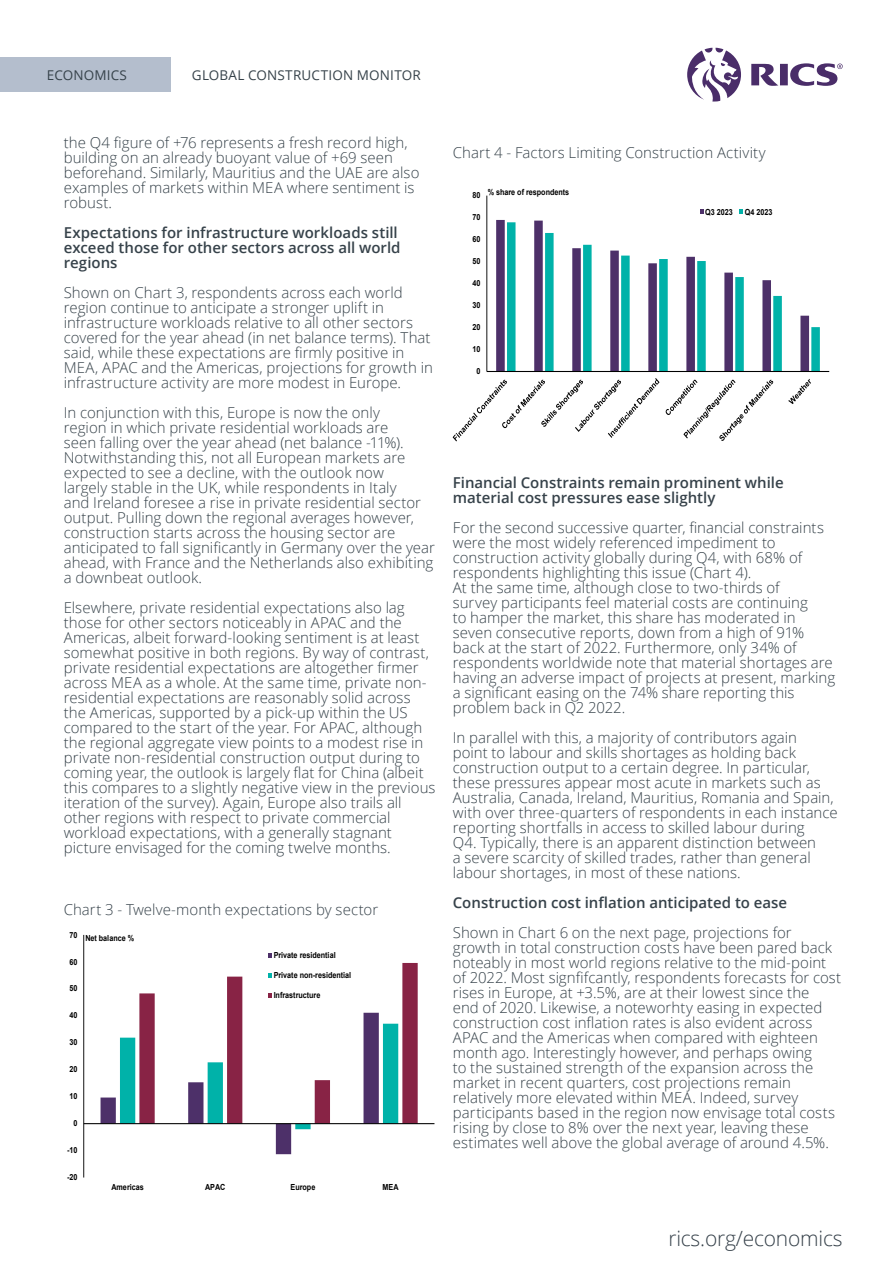
<style>
.page{position:relative;width:893px;height:1263px;background:#fff}
.page>*{position:absolute;margin:0;border:0;box-sizing:border-box;transform-origin:0 0}
.t1{font:300 21px "Open Sans";letter-spacing:-.01em;color:#36414a}
.Paragraph_Style{font:300 15px/15px "Open Sans";color:#36424a}
.Paragraph_Style-2{font:600 15px/15px "Open Sans";color:#36424a}
.Chart_description_text{font:300 15px "Open Sans";letter-spacing:.005em;color:#36424a}
.t2{font:13.5px "Open Sans";letter-spacing:.015em;color:#36424a}
.t3{font:700 8.4px "Arial";color:#000;scale:.86 1}
</style>
<div class="page">
<div style="left:0;top:58px;width:171px;height:34px;background:#b4becd"></div>
<svg style="left:687px;top:48px;width:156px;height:54px"></svg>
<svg style="left:496px;top:220px;width:47px;height:151px;fill:#4d3069"></svg>
<svg style="left:507px;top:222px;width:313px;height:149px"></svg>
<hr style="left:487px;top:196px;width:1px;height:175px;background:#000">
<hr style="left:487px;top:371px;width:342px;height:1px;background:#000">
<svg style="left:453px;top:378px;width:206px;height:63px"></svg>
<svg style="left:666px;top:380px;width:107px;height:61px"></svg>
<svg style="left:788px;top:379px;width:23px;height:25px"></svg>
<svg style="left:700px;top:210px;width:4px;height:4px"></svg>
<svg style="left:739px;top:210px;width:4px;height:4px"></svg>
<hr style="left:83px;top:935px;width:1px;height:242px;background:#000">
<hr style="left:84px;top:1123px;width:350px;height:1px;background:#000">
<svg style="left:101px;top:954px;width:317px;height:200px"></svg>
<p class="t2" style="left:47px;top:66px;width:82px">ECONOMICS</p>
<p class="t2" style="left:192px;top:66px;width:230px">GLOBAL CONSTRUCTION MONITOR</p>
<p class="Paragraph_Style" style="left:64px;top:134px;width:357px">the Q4 figure of +76 represents a fresh record high, building on an already buoyant value of +69 seen beforehand. Similarly, Mauritius and the UAE are also examples of markets within MEA where sentiment is robust.</p>
<p class="Paragraph_Style-2" style="left:64px;top:224px;width:338px">Expectations for infrastructure workloads still exceed those for other sectors across all world regions</p>
<p class="Paragraph_Style" style="left:64px;top:284px;width:371px">Shown on Chart 3, respondents across each world region continue to anticipate a stronger uplift in infrastructure workloads relative to all other sectors covered for the year ahead (in net balance terms). That said, while these expectations are firmly positive in MEA, APAC and the Americas, projections for growth in infrastructure activity are more modest in Europe.</p>
<p class="Paragraph_Style" style="left:64px;top:404px;width:373px">In conjunction with this, Europe is now the only<br>region in which private residential workloads are<br>seen falling over the year ahead (net balance -11%).<br>Notwithstanding this, not all European markets are expected to see a decline, with the outlook now<br>largely stable in the UK, while respondents in Italy<br>and Ireland foresee a rise in private residential sector output. Pulling down the regional averages however, construction starts across the housing sector are anticipated to fall significantly in Germany over the year ahead, with France and the Netherlands also exhibiting a downbeat outlook.</p>
<p class="Paragraph_Style" style="left:64px;top:599px;width:373px">Elsewhere, private residential expectations also lag those for other sectors noticeably in APAC and the Americas, albeit forward-looking sentiment is at least somewhat positive in both regions. By way of contrast, private residential expectations are altogether firmer across MEA as a whole. At the same time, private non&shy;residential expectations are reasonably solid across the Americas, supported by a pick-up within the US compared to the start of the year. For APAC, although the regional aggregate view points to a modest rise in private non-residential construction output during to coming year, the outlook is largely flat for China (albeit this compares to a slightly negative view in the previous iteration of the survey). Again, Europe also trails all other regions with respect to private commercial workload expectations, with a generally stagnant picture envisaged for the coming twelve months.</p>
<p class="Chart_description_text" style="left:64px;top:899px;width:316px">Chart 3 - Twelve-month expectations by sector</p>
<p class="t3" style="left:70px;top:929px;width:11px">70</p>
<p class="t3" style="left:70px;top:956px;width:11px">60</p>
<p class="t3" style="left:70px;top:982px;width:11px">50</p>
<p class="t3" style="left:70px;top:1009px;width:11px">40</p>
<p class="t3" style="left:70px;top:1036px;width:11px">30</p>
<p class="t3" style="left:70px;top:1063px;width:11px">20</p>
<p class="t3" style="left:70px;top:1090px;width:11px">10</p>
<p class="t3" style="left:74px;top:1117px;width:6px">0</p>
<p class="t3" style="left:67px;top:1144px;width:14px">-10</p>
<p class="t3" style="left:67px;top:1171px;width:14px">-20</p>
<p class="t3" style="left:85px;top:932px;width:58px">Net balance %</p>
<p class="t3" style="left:274px;top:949px;width:74px">Private residential</p>
<p class="t3" style="left:274px;top:969px;width:92px">Private non-residential</p>
<p class="t3" style="left:274px;top:989px;width:56px">Infrastructure</p>
<p class="t3" style="left:111px;top:1181px;width:39px">Americas</p>
<p class="t3" style="left:205px;top:1181px;width:25px">APAC</p>
<p class="t3" style="left:291px;top:1181px;width:30px">Europe</p>
<p class="t3" style="left:383px;top:1181px;width:20px">MEA</p>
<p class="Chart_description_text" style="left:453px;top:142px;width:314px">Chart 4 - Factors Limiting Construction Activity</p>
<p class="t3" style="left:488px;top:186px;width:96px">% share of respondents</p>
<p class="t3" style="left:473px;top:189px;width:11px">80</p>
<p class="t3" style="left:473px;top:211px;width:11px">70</p>
<p class="t3" style="left:473px;top:233px;width:11px">60</p>
<p class="t3" style="left:473px;top:255px;width:11px">50</p>
<p class="t3" style="left:473px;top:277px;width:11px">40</p>
<p class="t3" style="left:473px;top:299px;width:11px">30</p>
<p class="t3" style="left:473px;top:321px;width:11px">20</p>
<p class="t3" style="left:473px;top:343px;width:11px">10</p>
<p class="t3" style="left:477px;top:365px;width:6px">0</p>
<p class="t3" style="left:705px;top:206px;width:34px">Q3 2023</p>
<p class="t3" style="left:745px;top:206px;width:34px">Q4 2023</p>
<p class="Paragraph_Style-2" style="left:453px;top:474px;width:332px">Financial Constraints remain prominent while material cost pressures ease slightly</p>
<p class="Paragraph_Style" style="left:453px;top:519px;width:373px">For the second successive quarter, financial constraints were the most widely referenced impediment to construction activity globally during Q4, with 68% of respondents highlighting this issue (Chart 4).</p>
<p class="Paragraph_Style" style="left:453px;top:579px;width:384px">At the same time, although close to two-thirds of<br>survey participants feel material costs are continuing<br>to hamper the market, this share has moderated in seven consecutive reports, down from a high of 91% back at the start of 2022. Furthermore, only 34% of respondents worldwide note that material shortages are having an adverse impact of projects at present, marking a significant easing on the 74% share reporting this problem back in Q2 2022.</p>
<p class="Paragraph_Style" style="left:453px;top:729px;width:386px">In parallel with this, a majority of contributors again<br>point to labour and skills shortages as holding back construction output to a certain degree. In particular, these pressures appear most acute in markets such as Australia, Canada, Ireland, Mauritius, Romania and Spain, with over three-quarters of respondents in each instance reporting shortfalls in access to skilled labour during<br>Q4. Typically, there is an apparent distinction between<br>a severe scarcity of skilled trades, rather than general labour shortages, in most of these nations.</p>
<p class="Paragraph_Style-2" style="left:453px;top:894px;width:336px">Construction cost inflation anticipated to ease</p>
<p class="Paragraph_Style" style="left:453px;top:924px;width:390px">Shown in Chart 6 on the next page, projections for growth in total construction costs have been pared back noteably in most world regions relative to the mid-point of 2022. Most signfifcantly, respondents forecasts for cost rises in Europe, at +3.5%, are at their lowest since the<br>end of 2020. Likewise, a noteworhty easing in expected construction cost inflation rates is also evident across APAC and the Americas when compared with eighteen month ago. Interestingly however, and perhaps owing<br>to the sustained strength of the expansion across the market in recent quarters, cost projections remain relatively more elevated within MEA. Indeed, survey participants based in the region now envisage total costs rising by close to 8% over the next year, leaving these estimates well above the global average of around 4.5%.</p>
<h1 class="t1" style="left:668px;top:1223px;width:176px">rics.org/economics</h1>
</div>
